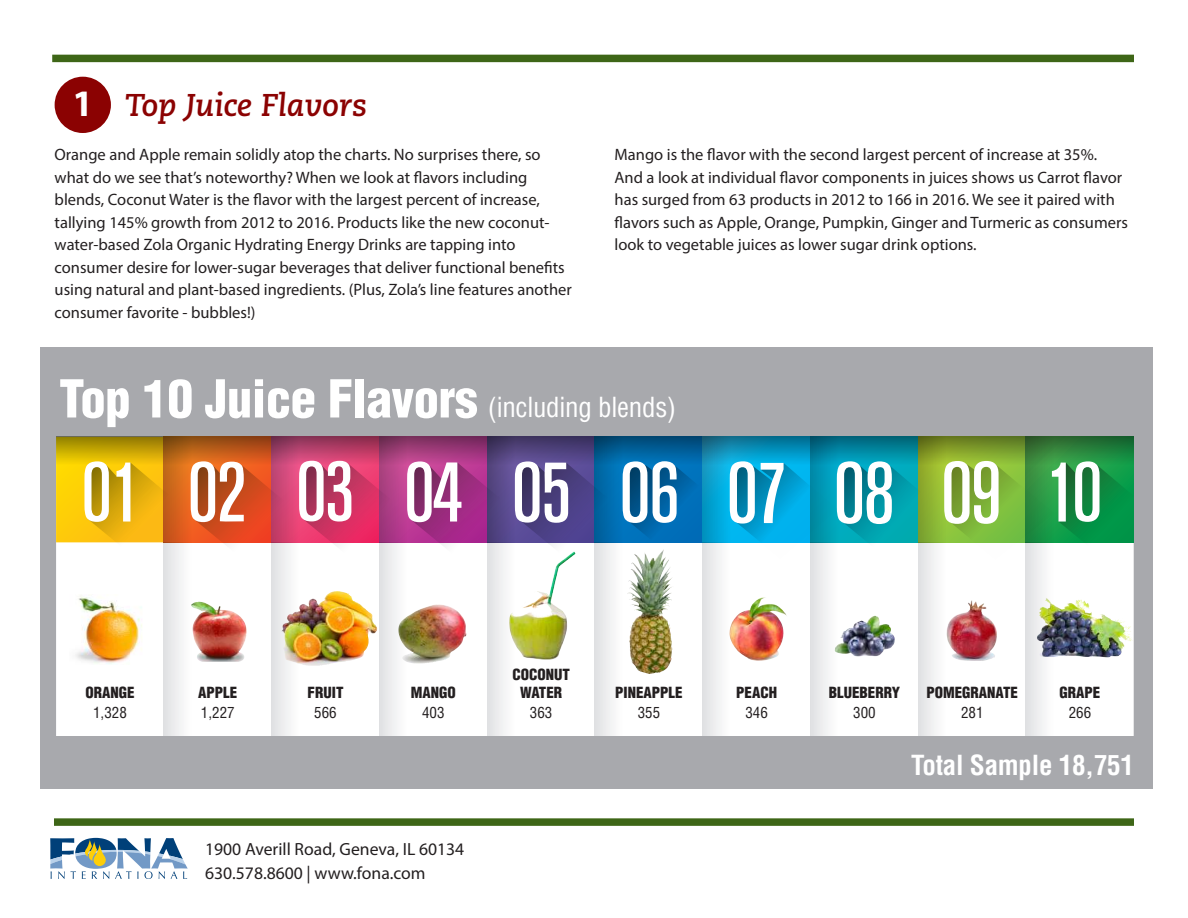
<style>
.page{position:relative;width:1188px;height:918px;background:#fff}
.page>*{position:absolute;margin:0;border:0;box-sizing:border-box;transform-origin:0 0}
.t1{font:900 condensed 51px "Helvetica LT Std";letter-spacing:-.01em;color:#fff}
.t2{font:italic 700 31.5px "Caecilia LT Std";color:#8b0202}
.t3{font:700 condensed 27px "Helvetica LT Std";letter-spacing:-.01em;color:#fff}
.t4{font:17.7px/24.3px "Myriad Pro";color:#231f20}
.t5{font:16.5px/22.5px "Myriad Pro";color:#231f20}
.t6{font:900 condensed 15px/18px "Helvetica LT Std";color:#231f20;text-align:center}
.t7{font:condensed 15px "Helvetica LT Std";color:#231f20}
.s1{font-family:"Myriad Pro";font-style:normal;font-size:37.5px;color:#fff}
.s2{font-weight:400;font-size:27px}
</style>
<div class="page">
<svg style="left:50px;top:838px;width:138px;height:41px"></svg>
<div style="left:54px;top:818px;width:1080px;height:8px;background:#3e6617"></div>
<div style="left:40px;top:347px;width:1113px;height:441px;background:#a8a9ad"></div>
<div style="left:52px;top:55px;width:1082px;height:7px;background:#3e6617"></div>
<div style="left:55px;top:77px;width:56px;height:56px;background:#8b0202;border-radius:50%"></div>
<svg style="left:56px;top:559px;width:1078px;height:176px;background:#f5f3ee"></svg>
<div style="left:164px;top:542px;width:34px;height:193px;background:linear-gradient(to right,#e2e3e5,#fff)"></div>
<svg style="left:272px;top:559px;width:33px;height:176px;background:#f0f0f1"></svg>
<div style="left:379px;top:542px;width:34px;height:193px;background:linear-gradient(to right,#e1e2e4,#fff)"></div>
<svg style="left:487px;top:559px;width:34px;height:176px;background:#eeefe9"></svg>
<div style="left:595px;top:542px;width:34px;height:193px;background:linear-gradient(to right,#e1e2e4,#fff)"></div>
<svg style="left:703px;top:559px;width:33px;height:176px;background:#f1f1f2"></svg>
<div style="left:810px;top:542px;width:34px;height:193px;background:linear-gradient(to right,#e1e2e4,#fff)"></div>
<div style="left:918px;top:542px;width:34px;height:193px;background:linear-gradient(to right,#e1e2e4,#fff)"></div>
<svg style="left:1026px;top:559px;width:34px;height:176px;background:#dbdcdc"></svg>
<img style="left:56px;top:437px;width:1078px;height:122px">
<img style="left:69px;top:595px;width:76px;height:70px">
<img style="left:191px;top:602px;width:52px;height:60px">
<img style="left:281px;top:591px;width:57px;height:72px">
<img style="left:396px;top:604px;width:71px;height:59px">
<img style="left:540px;top:552px;width:34px;height:43px">
<img style="left:627px;top:549px;width:36px;height:101px">
<img style="left:729px;top:597px;width:58px;height:64px">
<img style="left:835px;top:616px;width:39px;height:40px">
<img style="left:946px;top:600px;width:52px;height:62px">
<img style="left:1039px;top:598px;width:11px;height:18px">
<h2 class="t2" style="left:73px;top:86px;width:296px"><span class="s1">1</span> Top Juice Flavors</h2>
<p class="t5" style="left:55px;top:143px;width:519px">Orange and Apple remain solidly atop the charts. No surprises there, so what do we see that’s noteworthy? When we look at flavors including blends, Coconut Water is the flavor with the largest percent of increase, tallying 145% growth from 2012 to 2016. Products like the new coconut&shy;water-based Zola Organic Hydrating Energy Drinks are tapping into consumer desire for lower-sugar beverages that deliver functional benefits using natural and plant-based ingredients. (Plus, Zola’s line features another consumer favorite - bubbles!)</p>
<p class="t5" style="left:615px;top:143px;width:515px">Mango is the flavor with the second largest percent of increase at 35%.<br>And a look at individual flavor components in juices shows us Carrot flavor has surged from 63 products in 2012 to 166 in 2016. We see it paired with flavors such as Apple, Orange, Pumpkin, Ginger and Turmeric as consumers look to vegetable juices as lower sugar drink options.</p>
<h1 class="t1" style="left:59px;top:366px;width:618px">Top 10 Juice Flavors <span class="s2">(including blends)</span></h1>
<p class="t6" style="left:85px;top:683px;width:51px">ORANGE</p>
<p class="t6" style="left:198px;top:683px;width:41px">APPLE</p>
<p class="t6" style="left:308px;top:683px;width:37px">FRUIT</p>
<p class="t6" style="left:411px;top:683px;width:47px">MANGO</p>
<p class="t6" style="left:512px;top:665px;width:59px">COCONUT<br>WATER</p>
<p class="t6" style="left:615px;top:683px;width:69px">PINEAPPLE</p>
<p class="t6" style="left:736px;top:683px;width:42px">PEACH</p>
<p class="t6" style="left:829px;top:683px;width:73px">BLUEBERRY</p>
<p class="t6" style="left:926px;top:683px;width:93px">POMEGRANATE</p>
<p class="t6" style="left:1060px;top:683px;width:42px">GRAPE</p>
<p class="t7" style="left:93px;top:703px;width:35px">1,328</p>
<p class="t7" style="left:201px;top:703px;width:35px">1,227</p>
<p class="t7" style="left:314px;top:703px;width:24px">566</p>
<p class="t7" style="left:422px;top:703px;width:24px">403</p>
<p class="t7" style="left:530px;top:703px;width:24px">363</p>
<p class="t7" style="left:638px;top:703px;width:24px">355</p>
<p class="t7" style="left:745px;top:703px;width:24px">346</p>
<p class="t7" style="left:853px;top:703px;width:24px">300</p>
<p class="t7" style="left:961px;top:703px;width:24px">281</p>
<p class="t7" style="left:1069px;top:703px;width:24px">266</p>
<p class="t4" style="left:205px;top:836px;width:261px">1900 Averill Road, Geneva, IL 60134<br>630.578.8600 | www.fona.com</p>
<h3 class="t3" style="left:911px;top:748px;width:224px">Total Sample 18,751</h3>
</div>
